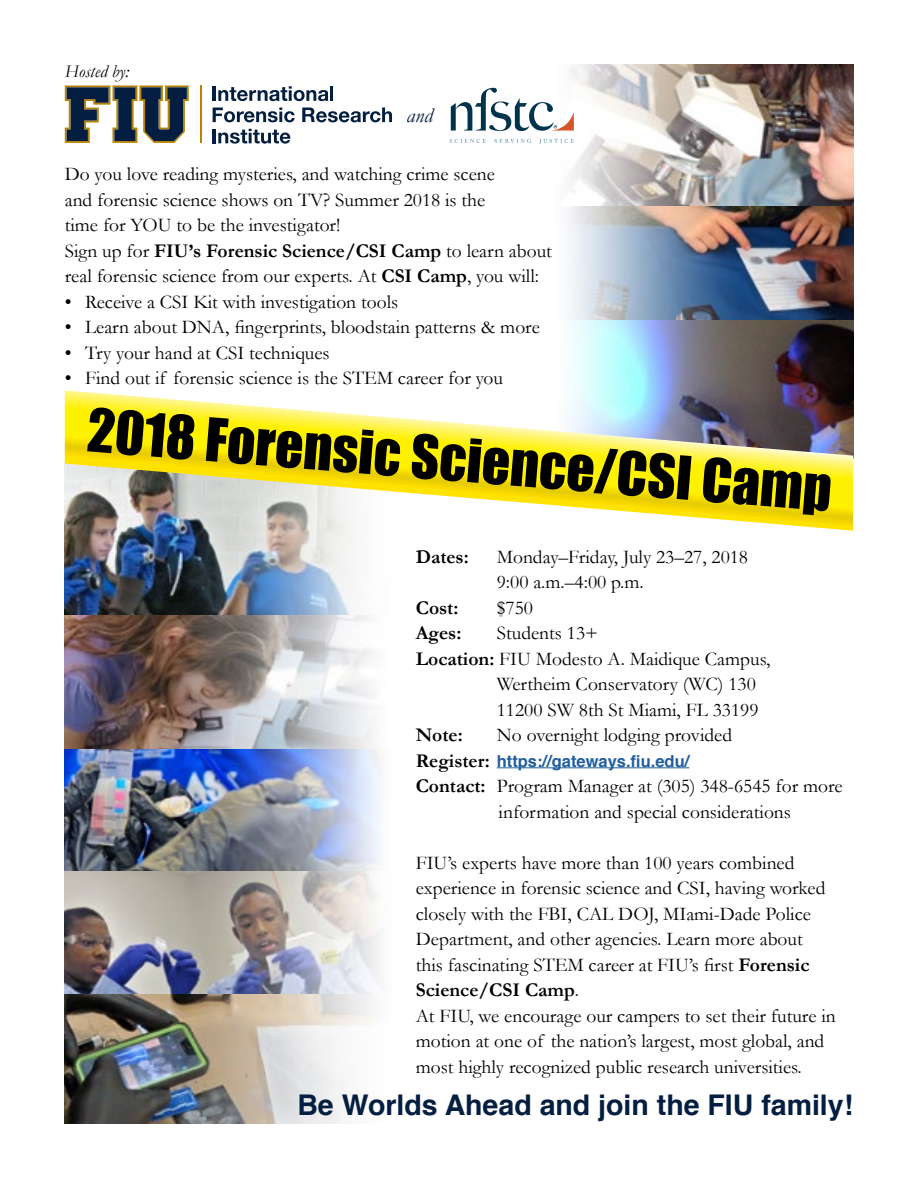
<style>
.page{position:relative;width:918px;height:1188px;background:#fff}
.page>*{position:absolute;margin:0;border:0;box-sizing:border-box;transform-origin:0 0}
.t1{font:55.5px "Impact";color:#000}
.t2{font:700 28.5px "Helvetica";color:#041e41}
.t3{font:italic 21px "Garamond";color:#041e41}
.t4{font:19.5px/25.5px "Garamond";color:#000}
.t5{font:700 19.5px "Garamond";color:#000}
.t6{font:italic 18px "Garamond";color:#000}
.t7{font:700 16.5px "Helvetica";color:#215e9e}
.s1{font-style:inherit}
.s2{font-weight:700}
.s3{font-family:"Garamond";font-size:19.5px;color:#000}
</style>
<div class="page">
<img style="left:554px;top:65px;width:299px;height:254px">
<img style="left:567px;top:319px;width:286px;height:71px">
<img style="left:65px;top:531px;width:305px;height:85px">
<img style="left:65px;top:616px;width:317px;height:378px">
<img style="left:65px;top:994px;width:310px;height:129px">
<img style="left:65px;top:390px;width:788px;height:141px">
<hr style="left:497px;top:767px;width:192px;height:1px;background:#215e9e">
<hr style="left:200px;top:85px;width:2px;height:58px;background:#b88400">
<svg style="left:65px;top:85px;width:124px;height:58px"></svg>
<hr style="left:213px;top:86px;width:3px;height:15px;background:#041e41">
<svg style="left:218px;top:86px;width:110px;height:15px"></svg>
<hr style="left:330px;top:86px;width:3px;height:15px;background:#041e41">
<svg style="left:213px;top:108px;width:82px;height:14px"></svg>
<svg style="left:302px;top:108px;width:90px;height:14px"></svg>
<hr style="left:213px;top:129px;width:3px;height:14px;background:#041e41">
<svg style="left:218px;top:129px;width:73px;height:15px"></svg>
<svg style="left:450px;top:139px;width:36px;height:4px"></svg>
<svg style="left:494px;top:139px;width:37px;height:4px"></svg>
<svg style="left:539px;top:139px;width:35px;height:5px"></svg>
<svg style="left:451px;top:88px;width:123px;height:43px"></svg>
<p class="t6" style="left:65px;top:60px;width:66px">Hosted by:</p>
<p class="t3" style="left:407px;top:102px;width:28px">and</p>
<p class="t4" style="left:65px;top:161px;width:489px">Do you love reading mysteries, and watching crime scene<br>and forensic science shows on TV? Summer <span class="s1">2018</span> is the<br>time for YOU to be the investigator!<br>Sign up for <span class="s2">FIU’s Forensic Science/CSI Camp</span> to learn about real forensic science from our experts. At <span class="s2">CSI Camp</span>, you will:</p>
<p class="t4" style="left:65px;top:289px;width:335px">• Receive a CSI Kit with investigation tools</p>
<p class="t4" style="left:65px;top:314px;width:477px">• Learn about DNA, fingerprints, bloodstain patterns &amp; more</p>
<p class="t4" style="left:65px;top:340px;width:266px">• Try your hand at CSI techniques</p>
<p class="t4" style="left:65px;top:365px;width:440px">• Find out if forensic science is the STEM career for you</p>
<h1 class="t1" style="left:92px;top:384px;width:748px;rotate:5deg">2018 Forensic Science/CSI Camp</h1>
<p class="t5" style="left:416px;top:545px;width:55px">Dates:</p>
<p class="t4" style="left:497px;top:544px;width:253px">Monday–Friday, July 23–27, 2018<br>9:00 a.m.–4:00 p.m.</p>
<p class="t5" style="left:416px;top:596px;width:44px">Cost:</p>
<p class="t4" style="left:497px;top:595px;width:38px">$750</p>
<p class="t5" style="left:416px;top:621px;width:47px">Ages:</p>
<p class="t4" style="left:497px;top:620px;width:103px">Students 13+</p>
<p class="t4" style="left:416px;top:646px;width:356px"><span class="s2">Location:</span> FIU Modesto A. Maidique Campus,</p>
<p class="t4" style="left:497px;top:671px;width:261px">Wertheim Conservatory (WC) 130</p>
<p class="t4" style="left:497px;top:697px;width:263px">11200 SW 8th St Miami, FL 33199</p>
<p class="t5" style="left:416px;top:723px;width:48px">Note:</p>
<p class="t4" style="left:497px;top:722px;width:237px">No overnight lodging provided</p>
<p class="t7" style="left:416px;top:747px;width:275px"><span class="s3">Register:</span> https://gateways.fiu.edu/</p>
<p class="t4" style="left:499px;top:773px;width:346px;text-indent:-83px"><span class="s2">Contact:</span> Program Manager at (305) 348-6545 for more information and special considerations</p>
<p class="t4" style="left:416px;top:849px;width:422px">FIU’s experts have more than 100 years combined experience in forensic science and CSI, having worked closely with the FBI, CAL DOJ, MIami-Dade Police Department, and other agencies. Learn more about<br>this fascinating STEM career at FIU’s first <span class="s2">Forensic Science/CSI Camp</span>.<br>At FIU, we encourage our campers to set their future in motion at one of the nation’s largest, most global, and most highly recognized public research universities.</p>
<h2 class="t2" style="left:297px;top:1082px;width:557px">Be Worlds Ahead and join the FIU family!</h2>
</div>
